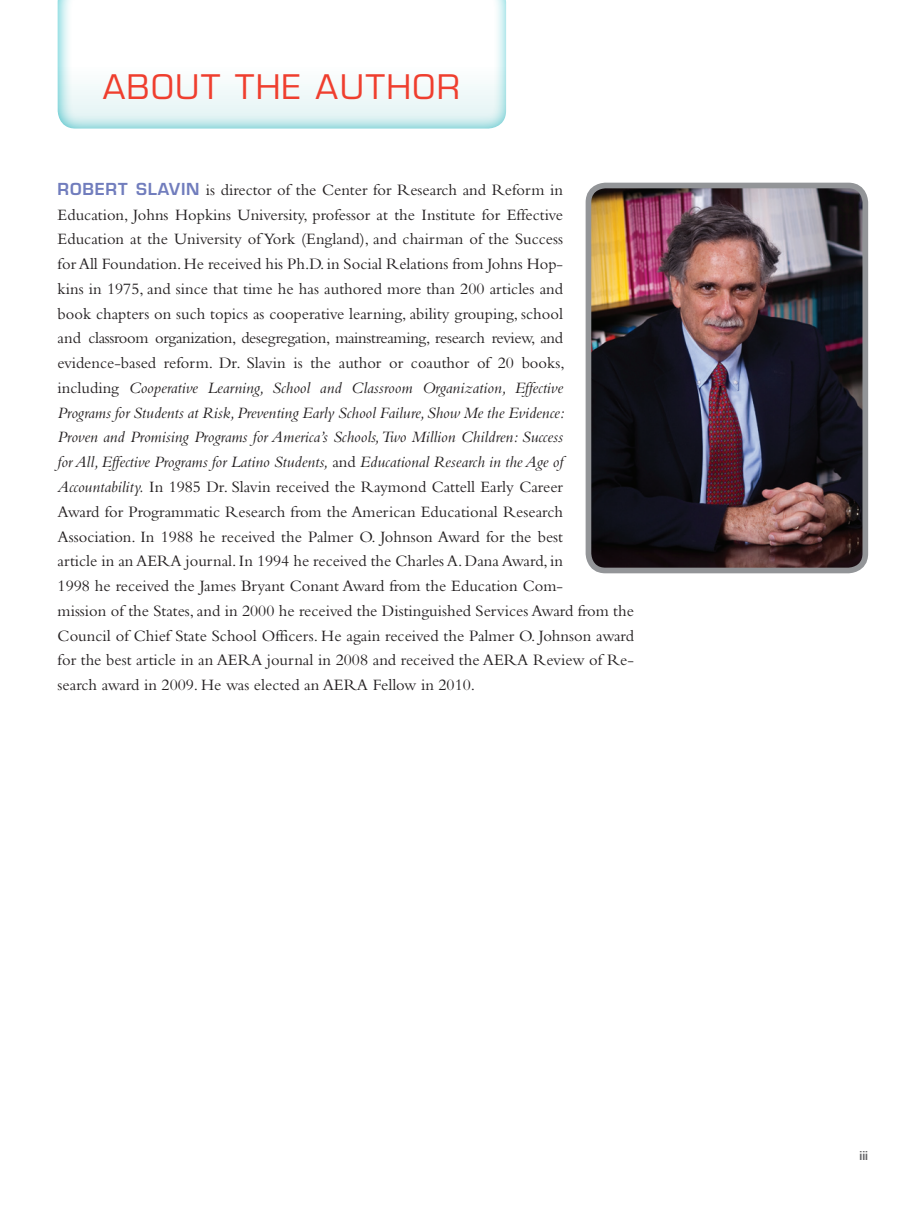
<style>
.page{position:relative;width:924px;height:1217px;background:#fff}
.page>*{position:absolute;margin:0;border:0;box-sizing:border-box;transform-origin:0 0}
.t1{font:33px "Eurostile LT Std";letter-spacing:.05em;color:#ef3e2e}
.t2{font:16.5px/24.8px "Bembo Std";color:#231f20}
.t3{font:600 16.2px "Eurostile LT Std";color:#717dbd}
.t4{font:600 12px "Eurostile LT Std";color:#636366}
.s1{font-style:italic}
</style>
<div class="page">
<div style="left:56px;top:0;width:450px;height:129px;background:#03b2bd;opacity:.8"></div>
<img style="left:592px;top:190px;width:269px;height:376px">
<div style="left:585px;top:183px;width:283px;height:390px;border:6px solid #939598;border-radius:17px"></div>
<h1 class="t1" style="left:103px;top:67px;width:358px">ABOUT THE AUTHOR</h1>
<p class="t3" style="left:58px;top:179px;width:25px">ROBE</p>
<p class="t3" style="left:106px;top:179px;width:54px">RT SLAVIN</p>
<p class="t2" style="left:58px;top:177px;width:578px;text-indent:148px">is director of the Center for Research and Reform in Education, Johns Hopkins University, professor at the Institute for Effective<br>Education at the University of York (England), and chairman of the Success<br>for All Foundation. He received his Ph.D. in Social Relations from Johns Hop-<br>kins in 1975, and since that time he has authored more than 200 articles and<br>book chapters on such topics as cooperative learning, ability grouping, school<br>and classroom organization, desegregation, mainstreaming, research review, and evidence-based reform. Dr. Slavin is the author or coauthor of 20 books,<br>including <span class="s1">Cooperative Learning, School and Classroom Organization, Effective<br>Programs for Students at Risk, Preventing Early School Failure, Show Me the Evidence:<br>Proven and Promising Programs for America’s Schools, Two Million Children: Success<br>for All, Effective Programs for Latino Students,</span> and <span class="s1">Educational Research in the Age of Accountability.</span> In 1985 Dr. Slavin received the Raymond Cattell Early Career<br>Award for Programmatic Research from the American Educational Research Association. In 1988 he received the Palmer O. Johnson Award for the best<br>article in an AERA journal. In 1994 he received the Charles A. Dana Award, in<br>1998 he received the James Bryant Conant Award from the Education Com-<br>mission of the States, and in 2000 he received the Distinguished Services Award from the Council of Chief State School Officers. He again received the Palmer O. Johnson award for the best article in an AERA journal in 2008 and received the AERA Review of Re&shy;search award in 2009. He was elected an AERA Fellow in 2010.</p>
<p class="t4" style="left:859px;top:1147px;width:10px">iii</p>
</div>
